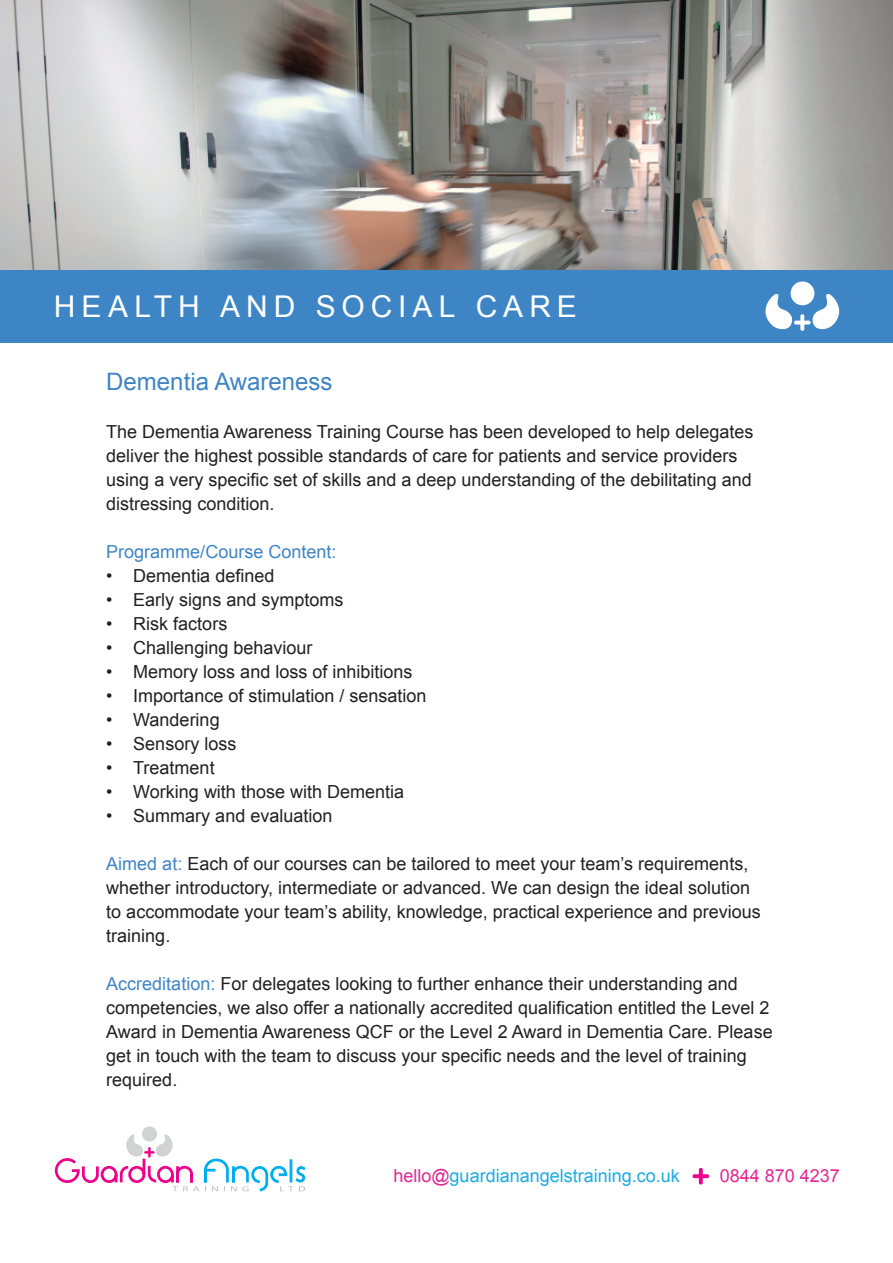
<style>
.page{position:relative;width:893px;height:1263px;background:#fff}
.page>*{position:absolute;margin:0;border:0;box-sizing:border-box;transform-origin:0 0}
.t1{font:30px "Arial";letter-spacing:.2em;color:#fff}
.t2{font:24px "Arial";color:#3e85c5}
.t3{font:18px/24px "Arial";color:#231f20}
.t4{font:18px "Arial";color:#1bace3}
.t5{font:18px "Arial";color:#3e85c5}
.t6{font:18px "Arial";color:#e42893}
.s1{color:#3e85c5}
.s2{color:#e42893}
</style>
<div class="page">
<img style="left:0;top:0;width:893px;height:270px">
<div style="left:142px;top:1126px;width:15px;height:15px;background:#d1d2d4;border-radius:50%"></div>
<svg style="left:55px;top:1134px;width:251px;height:57px"></svg>
<div style="left:0;top:270px;width:893px;height:72px;background:#3e85c5"></div>
<div style="left:791px;top:281px;width:23px;height:24px;background:#fff;border-radius:50%"></div>
<svg style="left:765px;top:293px;width:75px;height:38px"></svg>
<svg style="left:692px;top:1168px;width:18px;height:17px"></svg>
<h1 class="t1" style="left:54px;top:287px;width:525px">HEALTH AND SOCIAL CARE</h1>
<h2 class="t2" style="left:106px;top:365px;width:228px">Dementia Awareness</h2>
<p class="t3" style="left:106px;top:419px;width:649px">The Dementia Awareness Training Course has been developed to help delegates deliver the highest possible standards of care for patients and service providers using a very specific set of skills and a deep understanding of the debilitating and distressing condition.</p>
<p class="t5" style="left:106px;top:539px;width:232px">Programme/Course Content:</p>
<p class="t3" style="left:106px;top:563px;width:170px">• Dementia defined</p>
<p class="t3" style="left:106px;top:587px;width:239px">• Early signs and symptoms</p>
<p class="t3" style="left:106px;top:611px;width:123px">• Risk factors</p>
<p class="t3" style="left:106px;top:635px;width:208px">• Challenging behaviour</p>
<p class="t3" style="left:106px;top:659px;width:308px">• Memory loss and loss of inhibitions</p>
<p class="t3" style="left:106px;top:683px;width:322px">• Importance of stimulation / sensation</p>
<p class="t3" style="left:106px;top:707px;width:115px">• Wandering</p>
<p class="t3" style="left:106px;top:731px;width:132px">• Sensory loss</p>
<p class="t3" style="left:106px;top:755px;width:110px">• Treatment</p>
<p class="t3" style="left:106px;top:779px;width:299px">• Working with those with Dementia</p>
<p class="t3" style="left:106px;top:803px;width:228px">• Summary and evaluation</p>
<p class="t3" style="left:106px;top:851px;width:656px"><span class="s1">Aimed at:</span> Each of our courses can be tailored to meet your team’s requirements, whether introductory, intermediate or advanced. We can design the ideal solution to accommodate your team’s ability, knowledge, practical experience and previous training.</p>
<p class="t3" style="left:106px;top:971px;width:668px"><span class="s1">Accreditation:</span> For delegates looking to further enhance their understanding and competencies, we also offer a nationally accredited qualification entitled the Level 2<br>Award in Dementia Awareness QCF or the Level 2 Award in Dementia Care. Please get in touch with the team to discuss your specific needs and the level of training required.</p>
<p class="t4" style="left:393px;top:1164px;width:288px"><span class="s2">hello@</span>guardianangelstraining.co.uk</p>
<p class="t6" style="left:720px;top:1164px;width:122px">0844 870 4237</p>
</div>
